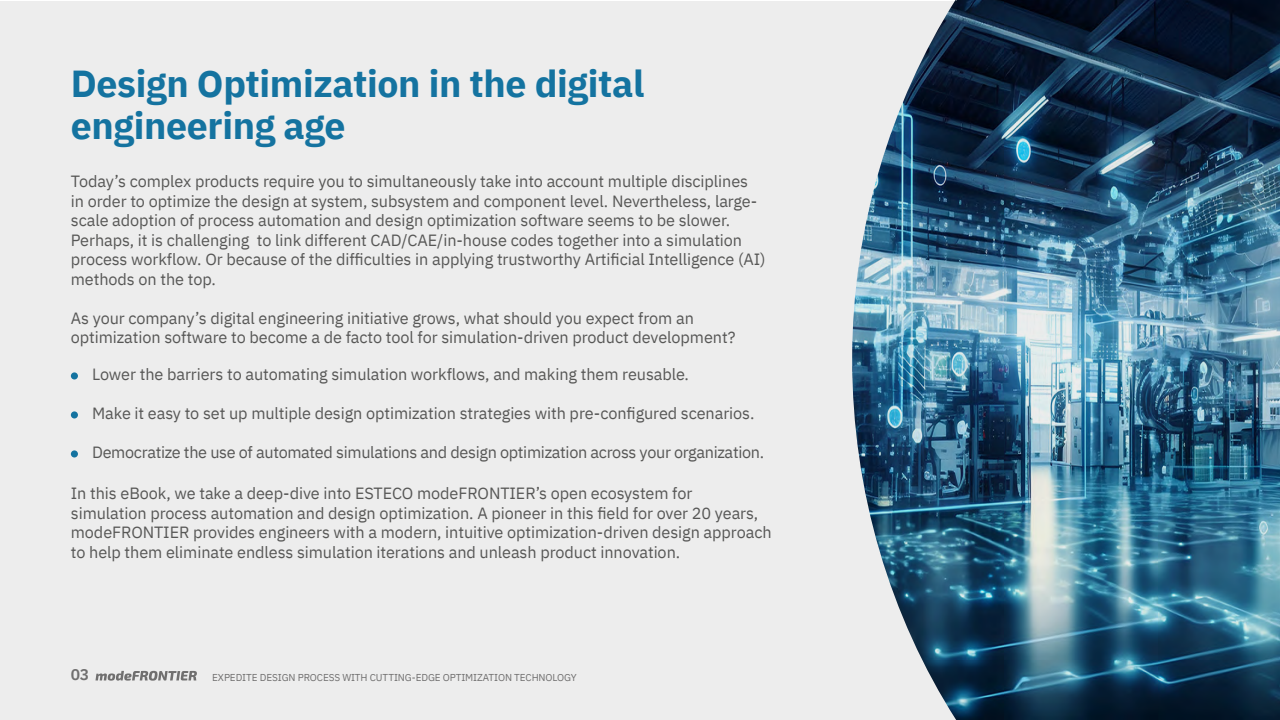
<style>
.page{position:relative;width:1280px;height:720px;background:#fff}
.page>*{position:absolute;margin:0;border:0;box-sizing:border-box;transform-origin:0 0}
.t1{font:700 37.5px/42.5px "IBM Plex Sans";letter-spacing:-.01em;color:#1473a0}
.t2{font:16.25px/19.5px "IBM Plex Sans";letter-spacing:-.005em;color:#575756}
.t3{font:600 15.62px "IBM Plex Sans";color:#706f6f}
.t4{font:10px "IBM Plex Sans";letter-spacing:-.01em;color:#706f6f}
</style>
<div class="page">
<div style="left:1px;top:1px;width:1278px;height:718px;background:#ededed"></div>
<img style="left:852px;top:0;width:428px;height:720px">
<div style="left:71px;top:372px;width:7px;height:8px;background:#1473a0;border-radius:50%"></div>
<div style="left:71px;top:411px;width:7px;height:8px;background:#1473a0;border-radius:50%"></div>
<div style="left:71px;top:450px;width:7px;height:8px;background:#1473a0;border-radius:50%"></div>
<svg style="left:95px;top:671px;width:102px;height:10px"></svg>
<h1 class="t1" style="left:71px;top:59px;width:575px">Design Optimization in the digital engineering age</h1>
<p class="t2" style="left:71px;top:170px;width:696px">Today’s complex products require you to simultaneously take into account multiple disciplines<br>in order to optimize the design at system, subsystem and component level. Nevertheless, large&shy;scale adoption of process automation and design optimization software seems to be slower.<br>Perhaps, it is challenging to link different CAD/CAE/in-house codes together into a simulation process workflow. Or because of the difficulties in applying trustworthy Artificial Intelligence (AI) methods on the top.</p>
<p class="t2" style="left:71px;top:307px;width:666px">As your company’s digital engineering initiative grows, what should you expect from an optimization software to become a de facto tool for simulation-driven product development?</p>
<p class="t2" style="left:92px;top:363px;width:598px">Lower the barriers to automating simulation workflows, and making them reusable.</p>
<p class="t2" style="left:92px;top:402px;width:664px">Make it easy to set up multiple design optimization strategies with pre-configured scenarios.</p>
<p class="t2" style="left:92px;top:441px;width:674px">Democratize the use of automated simulations and design optimization across your organization.</p>
<p class="t2" style="left:71px;top:482px;width:702px">In this eBook, we take a deep-dive into ESTECO modeFRONTIER’s open ecosystem for simulation process automation and design optimization. A pioneer in this field for over 20 years, modeFRONTIER provides engineers with a modern, intuitive optimization-driven design approach to help them eliminate endless simulation iterations and unleash product innovation.</p>
<p class="t3" style="left:71px;top:663px;width:20px">03</p>
<p class="t4" style="left:212px;top:669px;width:366px">EXPEDITE DESIGN PROCESS WITH CUTTING-EDGE OPTIMIZATION TECHNOLOGY</p>
</div>
